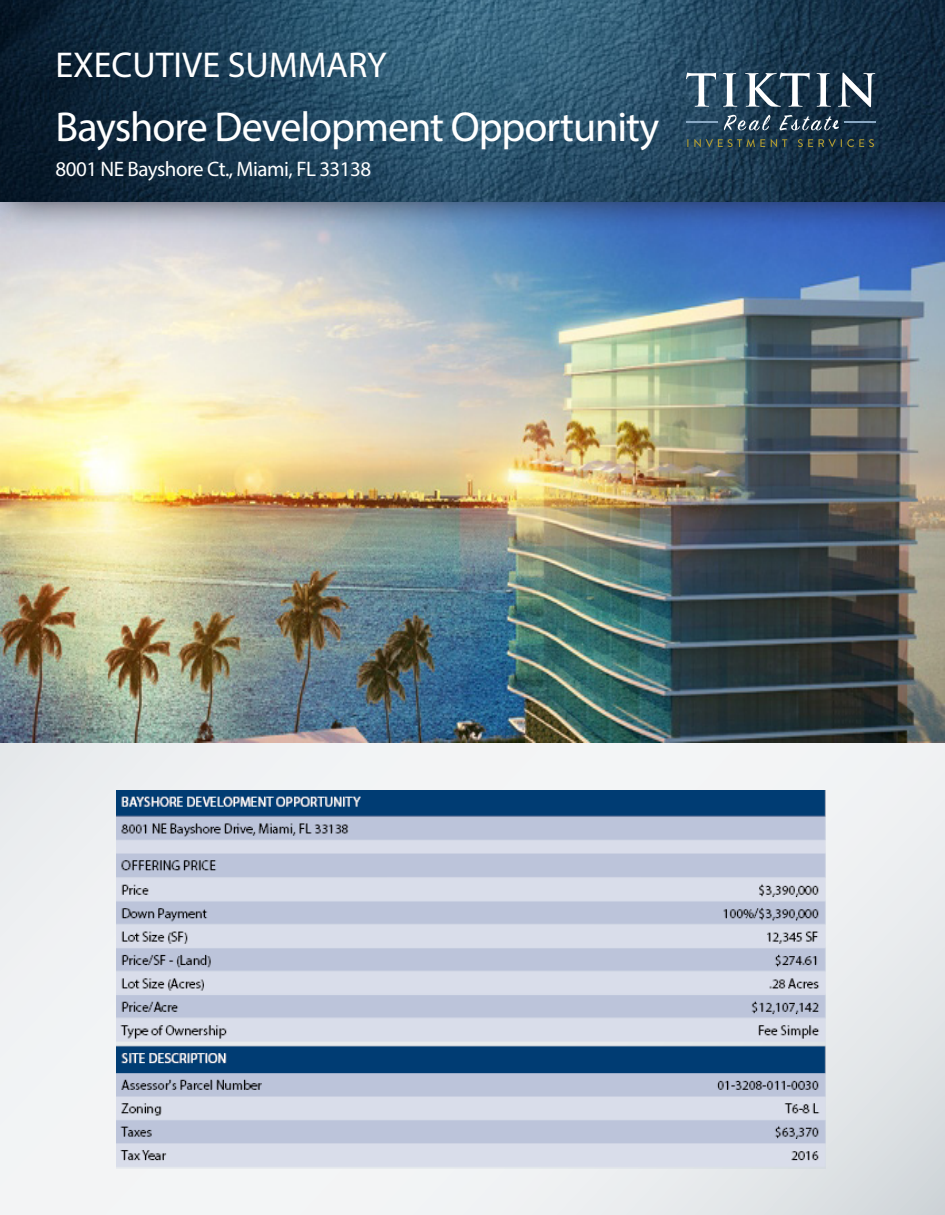
<style>
.page{position:relative;width:945px;height:1215px;background:#fff}
.page>*{position:absolute;margin:0;border:0;box-sizing:border-box;transform-origin:0 0}
.t1{font:42px "Myriad Pro";letter-spacing:-.025em;color:#fff}
.t2{font:36px "Myriad Pro";color:#fff}
.t3{font:21px "Myriad Pro";letter-spacing:-.025em;color:#fff}
</style>
<div class="page">
<svg style="left:0;top:742px;width:945px;height:473px"></svg>
<img style="left:116px;top:791px;width:710px;height:378px">
<img style="left:0;top:232px;width:945px;height:510px">
<div style="left:0;top:0;width:945px;height:232px;background:#231f20;opacity:.69"></div>
<img style="left:0;top:0;width:945px;height:201px">
<svg style="left:686px;top:73px;width:30px;height:34px"></svg>
<svg style="left:723px;top:73px;width:14px;height:34px"></svg>
<svg style="left:745px;top:73px;width:65px;height:34px"></svg>
<svg style="left:817px;top:73px;width:14px;height:34px"></svg>
<svg style="left:838px;top:73px;width:37px;height:34px"></svg>
<svg style="left:694px;top:139px;width:71px;height:8px"></svg>
<svg style="left:771px;top:139px;width:16px;height:8px"></svg>
<svg style="left:798px;top:139px;width:76px;height:8px"></svg>
<hr style="left:687px;top:122px;width:31px;height:1px;background:#8aa9c5">
<hr style="left:844px;top:122px;width:31px;height:1px;background:#8aa9c5">
<svg style="left:724px;top:115px;width:47px;height:15px"></svg>
<svg style="left:779px;top:115px;width:60px;height:16px"></svg>
<p class="t2" style="left:56px;top:43px;width:333px">EXECUTIVE SUMMARY</p>
<p class="t1" style="left:56px;top:101px;width:605px">Bayshore Development Opportunity</p>
<p class="t3" style="left:56px;top:156px;width:317px">8001 NE Bayshore Ct., Miami, FL 33138</p>
</div>
